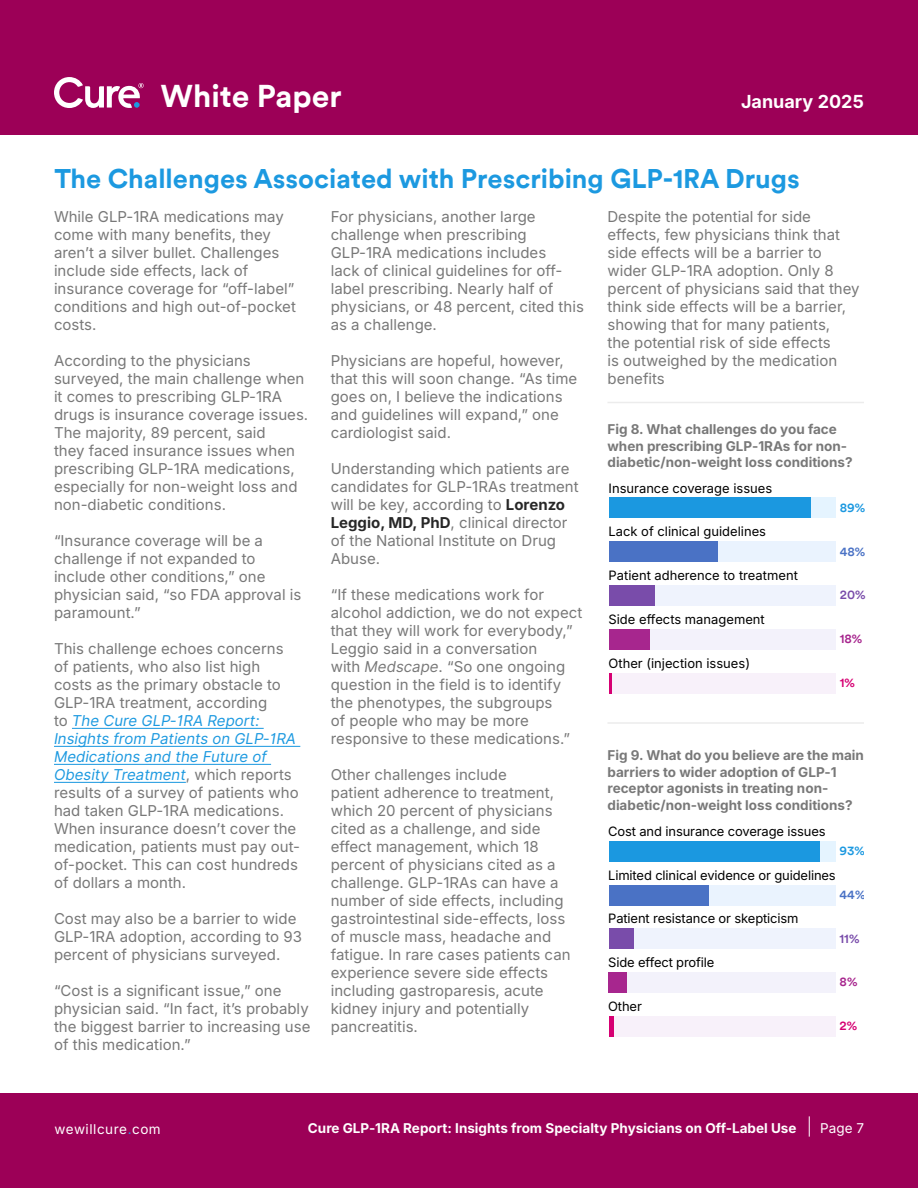
<style>
.page{position:relative;width:918px;height:1188px;background:#fff}
.page>*{position:absolute;margin:0;border:0;box-sizing:border-box;transform-origin:0 0}
.t1{font:700 31.5px "Circular XXTT";color:#fff}
.t2{font:700 27px "Circular XXTT";color:#1c99e0}
.t3{font:700 18px "Inter";color:#fff}
._3-column{font:15px/18px "Inter";color:#787878}
._1-column{font:700 13.5px/16.5px "Inter";color:#787878}
.t4{font:700 13.5px "Inter";color:#fff}
.t5{font:13.5px "Inter";letter-spacing:.04em;color:#fff}
.t6{font:12.9px "Inter";letter-spacing:-.01em;color:#000}
.t7{font:500 12.9px "Circular XXTT";color:#1b98e0}
.t8{font:500 12.9px "Circular XXTT";color:#4a72c5}
.t9{font:500 12.9px "Circular XXTT";color:#794caa}
.t10{font:500 12.9px "Circular XXTT";color:#a7268e}
.t11{font:500 12.9px "Circular XXTT";color:#d60073}
.s1{font-style:italic;color:#1c99e0}
.s2{font-weight:700;color:#272727}
.s3{font-style:italic}
.s4{color:#1c99e0}
</style>
<div class="page">
<div style="left:0;top:1094px;width:918px;height:94px;background:#9c0057"></div>
<svg style="left:809px;top:1116px;width:1px;height:21px"></svg>
<div style="left:0;top:0;width:918px;height:135px;background:#9c0057"></div>
<svg style="left:54px;top:77px;width:90px;height:31px"></svg>
<hr style="left:72px;top:728px;width:192px;height:1px;background:#1c99e0">
<hr style="left:54px;top:746px;width:246px;height:1px;background:#1c99e0">
<hr style="left:54px;top:764px;width:217px;height:1px;background:#1c99e0">
<hr style="left:54px;top:782px;width:132px;height:1px;background:#1c99e0">
<div style="left:609px;top:498px;width:227px;height:20px;background:#e5f4ff"></div>
<div style="left:609px;top:542px;width:227px;height:20px;background:#eaf3fe"></div>
<div style="left:609px;top:585px;width:227px;height:21px;background:#eff3fd"></div>
<div style="left:609px;top:629px;width:227px;height:21px;background:#f3f2fb"></div>
<div style="left:609px;top:673px;width:227px;height:20px;background:#f8f1fa"></div>
<div style="left:609px;top:498px;width:202px;height:20px;background:#1b98e0"></div>
<div style="left:609px;top:585px;width:46px;height:21px;background:#794caa"></div>
<div style="left:609px;top:542px;width:109px;height:20px;background:#4a72c5"></div>
<div style="left:609px;top:629px;width:41px;height:21px;background:#a7268e"></div>
<hr style="left:609px;top:673px;width:3px;height:20px;background:#d60073">
<div style="left:609px;top:841px;width:227px;height:20px;background:#e5f4ff"></div>
<div style="left:609px;top:885px;width:227px;height:20px;background:#eaf3fe"></div>
<div style="left:609px;top:929px;width:227px;height:20px;background:#eff3fd"></div>
<div style="left:609px;top:973px;width:227px;height:20px;background:#f3f2fb"></div>
<div style="left:609px;top:1016px;width:227px;height:21px;background:#f8f1fa"></div>
<div style="left:609px;top:841px;width:211px;height:20px;background:#1b98e0"></div>
<div style="left:609px;top:885px;width:100px;height:20px;background:#4a72c5"></div>
<div style="left:609px;top:929px;width:25px;height:20px;background:#794caa"></div>
<div style="left:609px;top:973px;width:18px;height:20px;background:#a7268e"></div>
<hr style="left:609px;top:1016px;width:4px;height:21px;background:#d60073">
<hr style="left:608px;top:402px;width:256px;height:1px;background:#ececec">
<hr style="left:608px;top:722px;width:256px;height:2px;background:#ececec">
<h1 class="t1" style="left:161px;top:75px;width:183px">White Paper</h1>
<p class="t3" style="left:741px;top:88px;width:124px">January 2025</p>
<p class="t2" style="left:55px;top:160px;width:747px">The Challenges Associated with Prescribing GLP-1RA Drugs</p>
<p class="_3-column" style="left:54px;top:207px;width:243px">While GLP-1RA medications may come with many benefits, they aren’t a silver bullet. Challenges include side effects, lack of insurance coverage for “off-label” conditions and high out-of-pocket costs.</p>
<p class="_3-column" style="left:54px;top:351px;width:256px">According to the physicians surveyed, the main challenge when it comes to prescribing GLP-1RA drugs is insurance coverage issues.<br>The majority, 89 percent, said<br>they faced insurance issues when prescribing GLP-1RA medications, especially for non-weight loss and non-diabetic conditions.</p>
<p class="_3-column" style="left:54px;top:531px;width:249px">“Insurance coverage will be a challenge if not expanded to include other conditions,” one physician said, “so FDA approval is paramount.”</p>
<p class="_3-column" style="left:54px;top:639px;width:248px">This challenge echoes concerns of patients, who also list high costs as the primary obstacle to<br>GLP-1RA treatment, according<br>to <span class="s1">The Cure GLP-1RA Report:<br>Insights from Patients on GLP-1RA<br>Medications and the Future of<br>Obesity Treatment</span>, which reports results of a survey of patients who had taken GLP-1RA medications.<br>When insurance doesn’t cover the medication, patients must pay out&shy;of-pocket. This can cost hundreds of dollars a month.</p>
<p class="_3-column" style="left:54px;top:909px;width:250px">Cost may also be a barrier to wide<br>GLP-1RA adoption, according to 93 percent of physicians surveyed.</p>
<p class="_3-column" style="left:54px;top:981px;width:258px">“Cost is a significant issue,” one physician said. “In fact, it’s probably the biggest barrier to increasing use of this medication.”</p>
<p class="_3-column" style="left:608px;top:207px;width:254px">Despite the potential for side effects, few physicians think that side effects will be a barrier to wider GLP-1RA adoption. Only 8 percent of physicians said that they think side effects will be a barrier, showing that for many patients,<br>the potential risk of side effects<br>is outweighed by the medication benefits</p>
<p class="_3-column" style="left:331px;top:207px;width:255px">For physicians, another large challenge when prescribing<br>GLP-1RA medications includes<br>lack of clinical guidelines for off&shy;label prescribing. Nearly half of physicians, or 48 percent, cited this as a challenge.</p>
<p class="_3-column" style="left:331px;top:351px;width:248px">Physicians are hopeful, however, that this will soon change. “As time goes on, I believe the indications and guidelines will expand,” one cardiologist said.</p>
<p class="_3-column" style="left:331px;top:459px;width:249px">Understanding which patients are candidates for GLP-1RAs treatment will be key, according to <span class="s2">Lorenzo<br>Leggio, MD, PhD</span>, clinical director of the National Institute on Drug<br>Abuse.</p>
<p class="_3-column" style="left:331px;top:585px;width:253px">“If these medications work for alcohol addiction, we do not expect that they will work for everybody,”<br>Leggio said in a conversation<br>with <span class="s3">Medscape</span>. “So one ongoing question in the field is to identify the phenotypes, the subgroups<br>of people who may be more responsive to these medications.”</p>
<p class="_3-column" style="left:331px;top:765px;width:241px">Other challenges include<br>patient adherence to treatment, which 20 percent of physicians cited as a challenge, and side effect management, which 18 percent of physicians cited as a challenge. GLP-1RAs can have a number of side effects, including gastrointestinal side-effects, loss of muscle mass, headache and fatigue. In rare cases patients can experience severe side effects including gastroparesis, acute kidney injury and potentially pancreatitis.</p>
<p class="_1-column" style="left:608px;top:421px;width:247px">Fig 8. What challenges do you face when prescribing GLP-1RAs for non&shy;diabetic/non-weight loss conditions?</p>
<p class="t6" style="left:609px;top:478px;width:165px">Insurance coverage issues</p>
<p class="t6" style="left:609px;top:522px;width:159px">Lack of clinical guidelines</p>
<p class="t6" style="left:609px;top:566px;width:191px">Patient adherence to treatment</p>
<p class="t6" style="left:609px;top:610px;width:158px">Side effects management</p>
<p class="t6" style="left:609px;top:653px;width:143px">Other (injection issues)</p>
<p class="t7" style="left:840px;top:499px;width:27px">89%</p>
<p class="t8" style="left:840px;top:542px;width:27px">48%</p>
<p class="t9" style="left:840px;top:586px;width:27px">20%</p>
<p class="t10" style="left:840px;top:630px;width:24px">18%</p>
<p class="t11" style="left:840px;top:674px;width:17px">1%</p>
<p class="_1-column" style="left:608px;top:747px;width:258px">Fig 9. What do you believe are the main barriers to wider adoption of GLP-1 receptor agonists in treating non&shy;diabetic/non-weight loss conditions?</p>
<p class="t6" style="left:608px;top:822px;width:219px">Cost and insurance coverage issues</p>
<p class="t6" style="left:608px;top:865px;width:229px">Limited clinical evidence or guidelines</p>
<p class="t6" style="left:608px;top:909px;width:192px">Patient resistance or skepticism</p>
<p class="t6" style="left:608px;top:953px;width:108px">Side effect profile</p>
<p class="t6" style="left:608px;top:997px;width:35px">Other</p>
<p class="t7" style="left:840px;top:842px;width:27px">93%</p>
<p class="t8" style="left:840px;top:886px;width:27px">44%</p>
<p class="t9" style="left:840px;top:929px;width:21px">11%</p>
<p class="t10" style="left:840px;top:973px;width:19px">8%</p>
<p class="t11" style="left:840px;top:1017px;width:19px">2%</p>
<p class="t5" style="left:55px;top:1119px;width:108px">wewillcure<span class="s4">.</span>com</p>
<p class="t4" style="left:308px;top:1118px;width:490px">Cure GLP-1RA Report: Insights from Specialty Physicians on Off-Label Use</p>
<p class="t5" style="left:820px;top:1118px;width:45px">Page 7</p>
</div>
